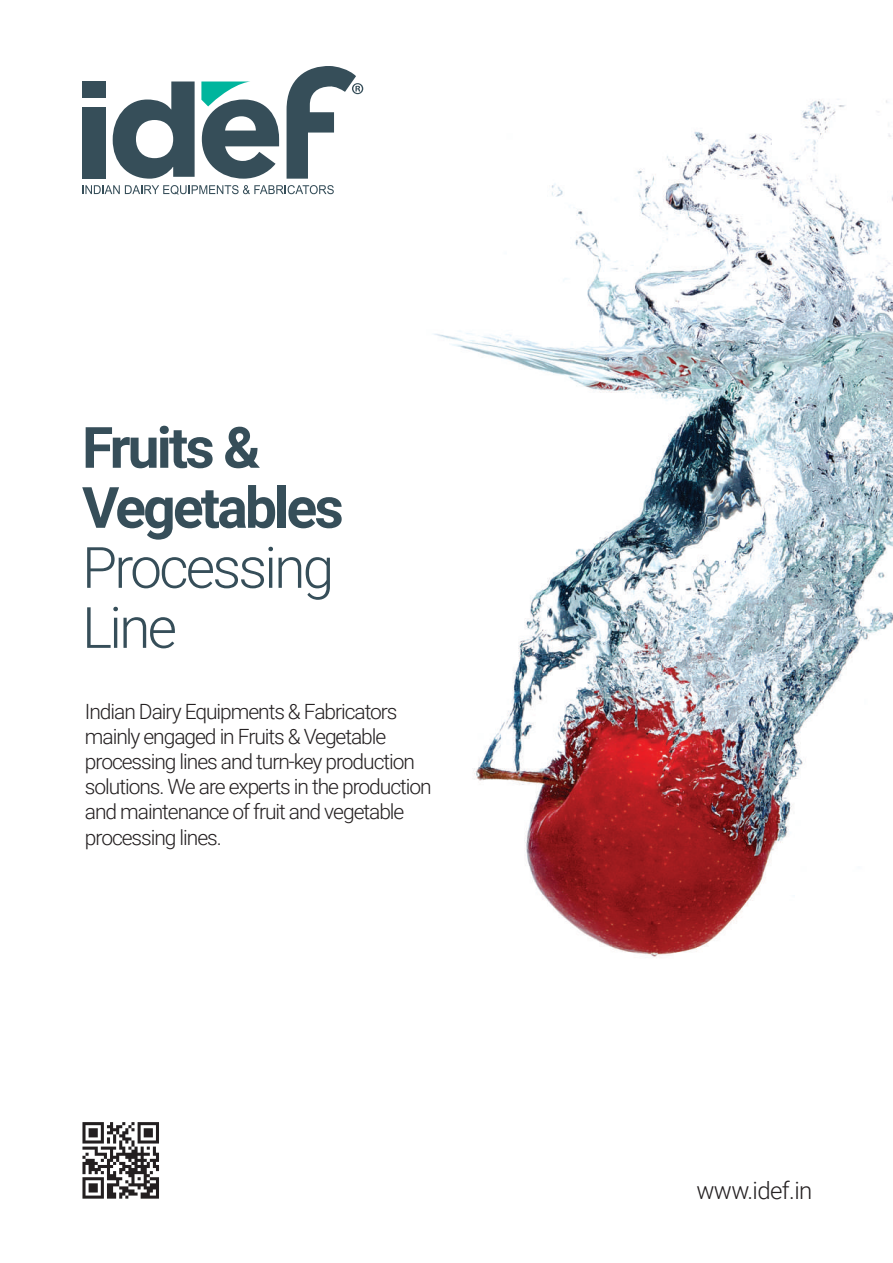
<style>
.page{position:relative;width:893px;height:1263px;background:#fff}
.page>*{position:absolute;margin:0;border:0;box-sizing:border-box;transform-origin:0 0}
.t1{font:700 57px/60px "Roboto";letter-spacing:-.05em;color:#364e59}
.t2{font:300 57px/60px "Roboto";letter-spacing:-.05em;color:#364e59}
.t3{font:300 24px "Roboto";letter-spacing:-.025em;color:#231f20}
.t4{font:300 21px/25.2px "Roboto";letter-spacing:-.05em;color:#231f20}
</style>
<div class="page">
<img style="left:434px;top:99px;width:459px;height:858px">
<svg style="left:113px;top:81px;width:82px;height:98px"></svg>
<div style="left:83px;top:107px;width:23px;height:72px;background:#364e59"></div>
<div style="left:83px;top:81px;width:23px;height:17px;background:#364e59"></div>
<svg style="left:201px;top:82px;width:78px;height:97px"></svg>
<svg style="left:82px;top:185px;width:252px;height:10px"></svg>
<svg style="left:287px;top:66px;width:76px;height:113px"></svg>
<svg style="left:82px;top:1122px;width:77px;height:76px"></svg>
<h1 class="t1" style="left:82px;top:415px;width:263px">Fruits &amp;<br>Vegetables</h1>
<h1 class="t2" style="left:82px;top:535px;width:254px">Processing<br>Line</h1>
<p class="t4" style="left:85px;top:698px;width:348px">Indian Dairy Equipments &amp; Fabricators mainly engaged in Fruits &amp; Vegetable processing lines and turn-key production solutions. We are experts in the production and maintenance of fruit and vegetable processing lines.</p>
<p class="t3" style="left:696px;top:1173px;width:117px">www.idef.in</p>
</div>
